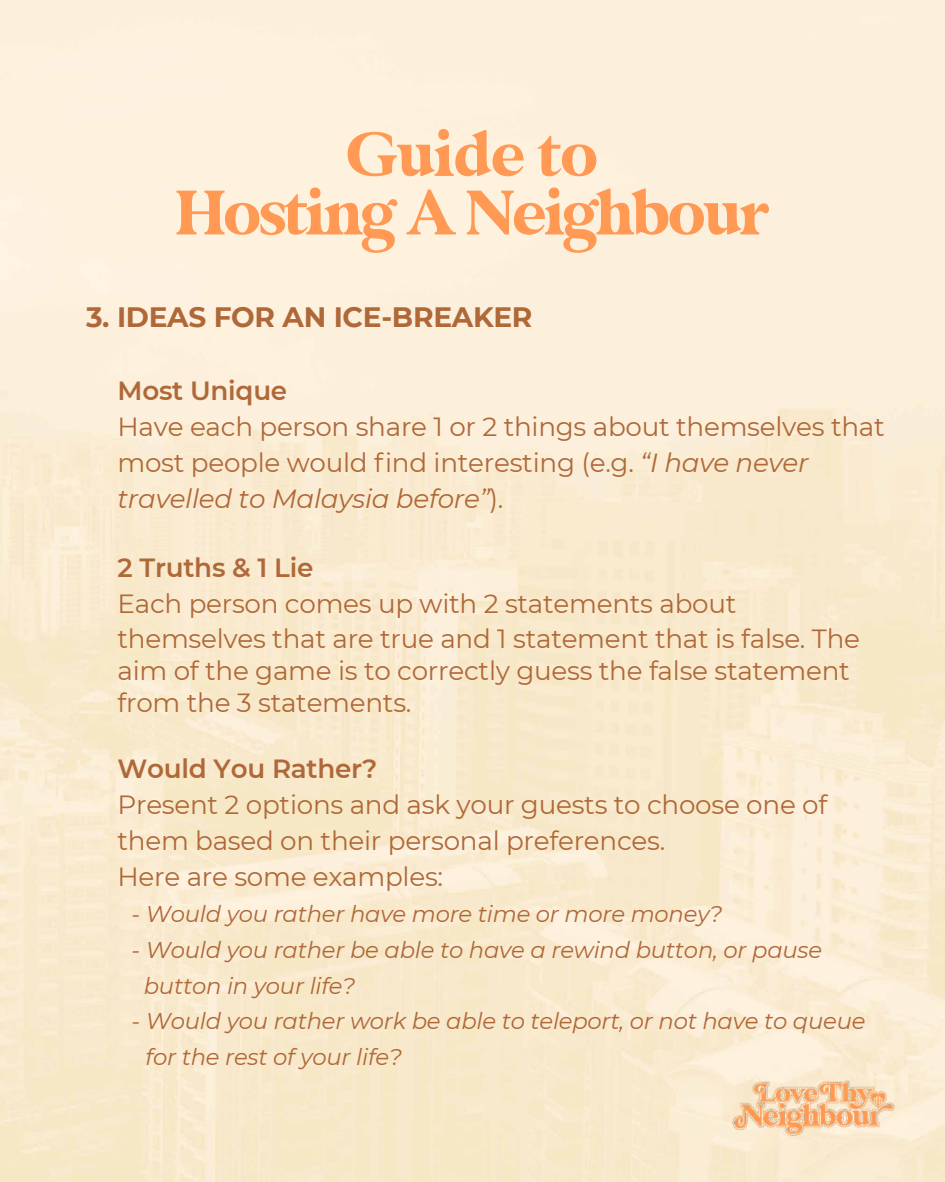
<style>
.page{position:relative;width:945px;height:1182px;background:#fff}
.page>*{position:absolute;margin:0;border:0;box-sizing:border-box;transform-origin:0 0}
.t1{font:70px/58.4px "Glamour Absolute";letter-spacing:-.02em;color:#ff9953;text-align:center}
.t2{font:700 28px "Montserrat";letter-spacing:-.01em;color:#af6838}
.t3{font:26.25px/35.9px "Montserrat";letter-spacing:-.01em;color:#af6838}
.t4{font:600 26.25px "Montserrat";letter-spacing:-.01em;color:#af6838}
.t5{font:italic 22.75px/35.9px "Montserrat";letter-spacing:-.01em;color:#af6838}
.s1{font-style:italic}
</style>
<div class="page">
<img style="left:682px;top:1034px;width:263px;height:147px">
<h1 class="t1" style="left:176px;top:125px;width:595px">Guide to<br>Hosting A Neighbour</h1>
<p class="t2" style="left:86px;top:296px;width:448px">3. IDEAS FOR AN ICE-BREAKER</p>
<p class="t4" style="left:118px;top:372px;width:171px">Most Unique</p>
<p class="t3" style="left:118px;top:408px;width:769px">Have each person share 1 or 2 things about themselves that most people would find interesting (e.g. <span class="s1">“I have never travelled to Malaysia before”</span>).</p>
<p class="t4" style="left:118px;top:548px;width:197px">2 Truths &amp; 1 Lie</p>
<p class="t3" style="left:118px;top:584px;width:744px">Each person comes up with 2 statements about themselves that are true and 1 statement that is false. The</p>
<p class="t3" style="left:118px;top:654px;width:734px;line-height:31.5px">aim of the game is to correctly guess the false statement from the 3 statements.</p>
<p class="t4" style="left:118px;top:750px;width:261px">Would You Rather?</p>
<p class="t3" style="left:118px;top:785px;width:711px">Present 2 options and ask your guests to choose one of them based on their personal preferences.<br>Here are some examples:</p>
<p class="t5" style="left:132px;top:894px;width:592px">- Would you rather have more time or more money?</p>
<p class="t5" style="left:144px;top:930px;width:680px;text-indent:-12px">- Would you rather be able to have a rewind button, or pause button in your life?</p>
<p class="t5" style="left:146px;top:1002px;width:722px;text-indent:-14px">- Would you rather work be able to teleport, or not have to queue for the rest of your life?</p>
</div>
